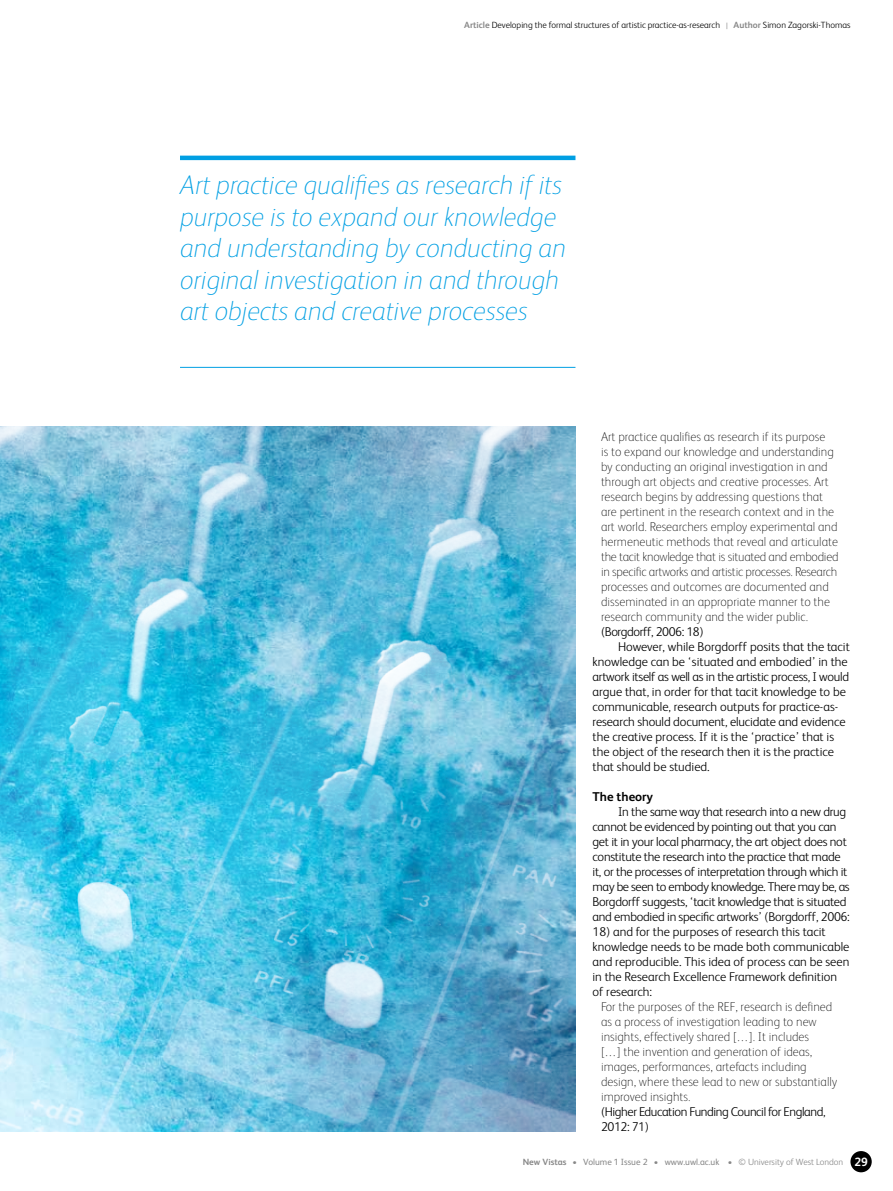
<style>
.page{position:relative;width:893px;height:1191px;background:#fff}
.page>*{position:absolute;margin:0;border:0;box-sizing:border-box;transform-origin:0 0}
.t1{font:italic 100 27px/31.5px "FS Albert";color:#009fe3}
.t2{font:100 12.75px/15px "FS Albert";color:#000}
.t3{font:300 12.75px/15px "FS Albert";letter-spacing:-.02em;color:#000}
.t4{font:300 12.75px/15px "FS Albert";color:#000}
.t5{font:700 12.75px "FS Albert";color:#000}
.t6{font:300 9px "FS Albert";color:#000}
.t7{font:300 9px "FS Albert";color:#878787}
.s1{font-weight:700;color:#878787}
.s2{color:#878787}
.s3{font-weight:700}
.s4{font-weight:400}
.s5{font-weight:700;font-size:12px;color:#fff}
</style>
<div class="page">
<div style="left:850px;top:1151px;width:22px;height:21px;background:#000;border-radius:50%"></div>
<img style="left:0;top:426px;width:575px;height:705px">
<hr style="left:180px;top:156px;width:395px;height:4px;background:#009fe3">
<hr style="left:180px;top:367px;width:395px;height:1px;background:#009fe3">
<p class="t6" style="left:464px;top:19px;width:388px"><span class="s1">Article</span> Developing the formal structures of artistic practice-as-research <span class="s2">|</span> <span class="s1">Author</span> Simon Zagorski-Thomas</p>
<h1 class="t1" style="left:180px;top:168px;width:387px">Art practice qualifies as research if its purpose is to expand our knowledge and understanding by conducting an original investigation in and through art objects and creative processes</h1>
<p class="t2" style="left:601px;top:429px;width:239px">Art practice qualifies as research if its purpose<br>is to expand our knowledge and understanding by conducting an original investigation in and through art objects and creative processes. Art research begins by addressing questions that are pertinent in the research context and in the art world. Researchers employ experimental and hermeneutic methods that reveal and articulate the tacit knowledge that is situated and embodied in specific artworks and artistic processes. Research processes and outcomes are documented and disseminated in an appropriate manner to the research community and the wider public.</p>
<p class="t3" style="left:601px;top:623px;width:104px">(Borgdorff, 2006: 18)</p>
<p class="t4" style="left:618px;top:638px;width:233px">However, while Borgdorff posits that the tacit</p>
<p class="t4" style="left:592px;top:653px;width:257px">knowledge can be ‘situated and embodied’ in the</p>
<p class="t3" style="left:592px;top:668px;width:258px">artwork itself as well as in the artistic process, I would</p>
<p class="t4" style="left:592px;top:683px;width:255px">argue that, in order for that tacit knowledge to be</p>
<p class="t4" style="left:592px;top:698px;width:247px">communicable, research outputs for practice-as-</p>
<p class="t3" style="left:592px;top:713px;width:255px">research should document, elucidate and evidence</p>
<p class="t4" style="left:592px;top:728px;width:243px">the creative process. If it is the ‘practice’ that is</p>
<p class="t4" style="left:592px;top:743px;width:243px">the object of the research then it is the practice</p>
<p class="t4" style="left:592px;top:758px;width:119px">that should be studied.</p>
<p class="t5" style="left:592px;top:788px;width:62px">The theory</p>
<p class="t3" style="left:592px;top:803px;width:259px;text-indent:26px">In the same way that research into a new drug cannot be evidenced by pointing out that you can get it in your local pharmacy, the art object does not constitute the research into the practice that made it, or the processes of interpretation through which it may be seen to embody knowledge. There may be, as Borgdorff suggests, ‘tacit knowledge that is situated and embodied in specific artworks’ (Borgdorff, 2006:</p>
<p class="t4" style="left:592px;top:923px;width:258px">18) and for the purposes of research this tacit knowledge needs to be made both communicable and reproducible. This idea of process can be seen in the Research Excellence Framework definition of research:</p>
<p class="t2" style="left:601px;top:998px;width:238px">For the purposes of the REF, research is defined as a process of investigation leading to new insights, effectively shared […]. It includes<br>[…] the invention and generation of ideas, images, performances, artefacts including design, where these lead to new or substantially improved insights.</p>
<p class="t3" style="left:601px;top:1103px;width:226px">(Higher Education Funding Council for England,<br>2012: 71)</p>
<p class="t7" style="left:523px;top:1156px;width:347px"><span class="s3">New Vistas</span> • <span class="s4">Volume 1 Issue 2</span> • <span class="s4">www.uwl.ac.uk</span> • © University of West London <span class="s5">29</span></p>
</div>
